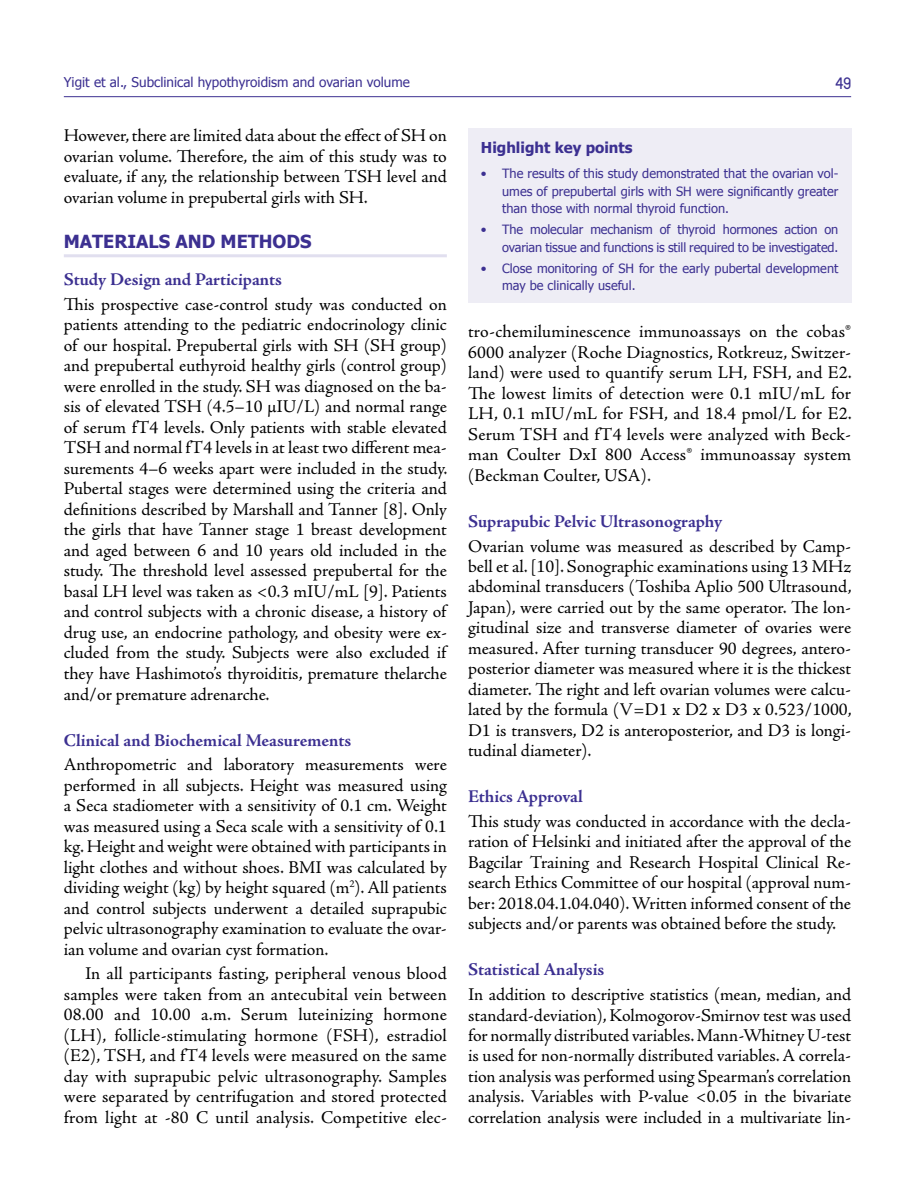
<style>
.page{position:relative;width:915px;height:1191px;background:#fff}
.page>*{position:absolute;margin:0;border:0;box-sizing:border-box;transform-origin:0 0}
.t1{font:18px/20.5px "Adobe Jenson Pro";letter-spacing:-.005em;color:#000;text-align:justify}
.t2{font:700 18px "Adobe Jenson Pro";letter-spacing:-.005em;color:#3c3091}
.t3{font:700 18px "Tahoma";color:#3c3091}
.t4{font:500 16.5px "Circula";color:#3c3091}
.t5{font:700 15px "Tahoma";color:#3c3091}
.t6{font:13.5px "Tahoma";color:#3c3091}
.t7{font:12.75px/17.2px "Tahoma";letter-spacing:-.005em;color:#3c3091;text-align:justify}
</style>
<div class="page">
<hr style="left:64px;top:96px;width:786px;height:1px;background:#3c3091">
<hr style="left:64px;top:254px;width:382px;height:3px;background:#e1dfef">
<div style="left:468px;top:128px;width:382px;height:175px;background:#eeedf5"></div>
<p class="t6" style="left:64px;top:73px;width:347px">Yigit et al., Subclinical hypothyroidism and ovarian volume</p>
<p class="t4" style="left:835px;top:73px;width:17px">49</p>
<p class="t1" style="left:64px;top:126px;width:384px">However, there are limited data about the effect of SH on ovarian volume. Therefore, the aim of this study was to evaluate, if any, the relationship between TSH level and ovarian volume in prepubertal girls with SH.</p>
<p class="t3" style="left:64px;top:228px;width:249px">MATERIALS AND METHODS</p>
<p class="t2" style="left:64px;top:269px;width:219px">Study Design and Participants</p>
<p class="t1" style="left:64px;top:294px;width:385px">This prospective case-control study was conducted on patients attending to the pediatric endocrinology clinic of our hospital. Prepubertal girls with SH (SH group) and prepubertal euthyroid healthy girls (control group) were enrolled in the study. SH was diagnosed on the ba&shy;sis of elevated TSH (4.5–10 μIU/L) and normal range of serum fT4 levels. Only patients with stable elevated TSH and normal fT4 levels in at least two different mea&shy;surements 4–6 weeks apart were included in the study.<br>Pubertal stages were determined using the criteria and definitions described by Marshall and Tanner [8]. Only the girls that have Tanner stage 1 breast development and aged between 6 and 10 years old included in the study. The threshold level assessed prepubertal for the basal LH level was taken as &lt;0.3 mIU/mL [9]. Patients and control subjects with a chronic disease, a history of drug use, an endocrine pathology, and obesity were ex&shy;cluded from the study. Subjects were also excluded if they have Hashimoto’s thyroiditis, premature thelarche and/or premature adrenarche.</p>
<p class="t2" style="left:64px;top:729px;width:289px">Clinical and Biochemical Measurements</p>
<p class="t1" style="left:64px;top:754px;width:384px">Anthropometric and laboratory measurements were performed in all subjects. Height was measured using a Seca stadiometer with a sensitivity of 0.1 cm. Weight was measured using a Seca scale with a sensitivity of 0.1 kg. Height and weight were obtained with participants in light clothes and without shoes. BMI was calculated by dividing weight (kg) by height squared (m<sup>2</sup>). All patients and control subjects underwent a detailed suprapubic pelvic ultrasonography examination to evaluate the ovar&shy;ian volume and ovarian cyst formation.</p>
<p class="t1" style="left:64px;top:963px;width:384px;text-indent:21px">In all participants fasting, peripheral venous blood samples were taken from an antecubital vein between 08.00 and 10.00 a.m. Serum luteinizing hormone (LH), follicle-stimulating hormone (FSH), estradiol (E2), TSH, and fT4 levels were measured on the same day with suprapubic pelvic ultrasonography. Samples were separated by centrifugation and stored protected from light at -80 C until analysis. Competitive elec-</p>
<p class="t5" style="left:480px;top:137px;width:153px">Highlight key points</p>
<p class="t7" style="left:502px;top:165px;width:337px;text-indent:-21px">• The results of this study demonstrated that the ovarian vol&shy;umes of prepubertal girls with SH were significantly greater than those with normal thyroid function.</p>
<p class="t7" style="left:480px;top:221px;width:359px;text-align:right">• The molecular mechanism of thyroid hormones action on ovarian tissue and functions is still required to be investigated.</p>
<p class="t7" style="left:502px;top:259px;width:337px;text-indent:-21px">• Close monitoring of SH for the early pubertal development may be clinically useful.</p>
<p class="t1" style="left:468px;top:322px;width:385px">tro-chemiluminescence immunoassays on the cobas® 6000 analyzer (Roche Diagnostics, Rotkreuz, Switzer&shy;land) were used to quantify serum LH, FSH, and E2.<br>The lowest limits of detection were 0.1 mIU/mL for LH, 0.1 mIU/mL for FSH, and 18.4 pmol/L for E2.<br>Serum TSH and fT4 levels were analyzed with Beck&shy;man Coulter DxI 800 Access® immunoassay system (Beckman Coulter, USA).</p>
<p class="t2" style="left:468px;top:511px;width:256px">Suprapubic Pelvic Ultrasonography</p>
<p class="t1" style="left:468px;top:536px;width:385px">Ovarian volume was measured as described by Camp&shy;bell et al. [10]. Sonographic examinations using 13 MHz abdominal transducers (Toshiba Aplio 500 Ultrasound, Japan), were carried out by the same operator. The lon&shy;gitudinal size and transverse diameter of ovaries were measured. After turning transducer 90 degrees, antero&shy;posterior diameter was measured where it is the thickest diameter. The right and left ovarian volumes were calcu&shy;lated by the formula (V=D1 x D2 x D3 x 0.523/1000, D1 is transvers, D2 is anteroposterior, and D3 is longi&shy;tudinal diameter).</p>
<p class="t2" style="left:468px;top:786px;width:116px">Ethics Approval</p>
<p class="t1" style="left:468px;top:811px;width:384px">This study was conducted in accordance with the decla&shy;ration of Helsinki and initiated after the approval of the Bagcilar Training and Research Hospital Clinical Re&shy;search Ethics Committee of our hospital (approval num&shy;ber: 2018.04.1.04.040). Written informed consent of the subjects and/or parents was obtained before the study.</p>
<p class="t2" style="left:468px;top:959px;width:138px">Statistical Analysis</p>
<p class="t1" style="left:468px;top:984px;width:384px">In addition to descriptive statistics (mean, median, and standard-deviation), Kolmogorov-Smirnov test was used for normally distributed variables. Mann-Whitney U-test is used for non-normally distributed variables. A correla&shy;tion analysis was performed using Spearman’s correlation analysis. Variables with P-value &lt;0.05 in the bivariate correlation analysis were included in a multivariate lin-</p>
</div>
